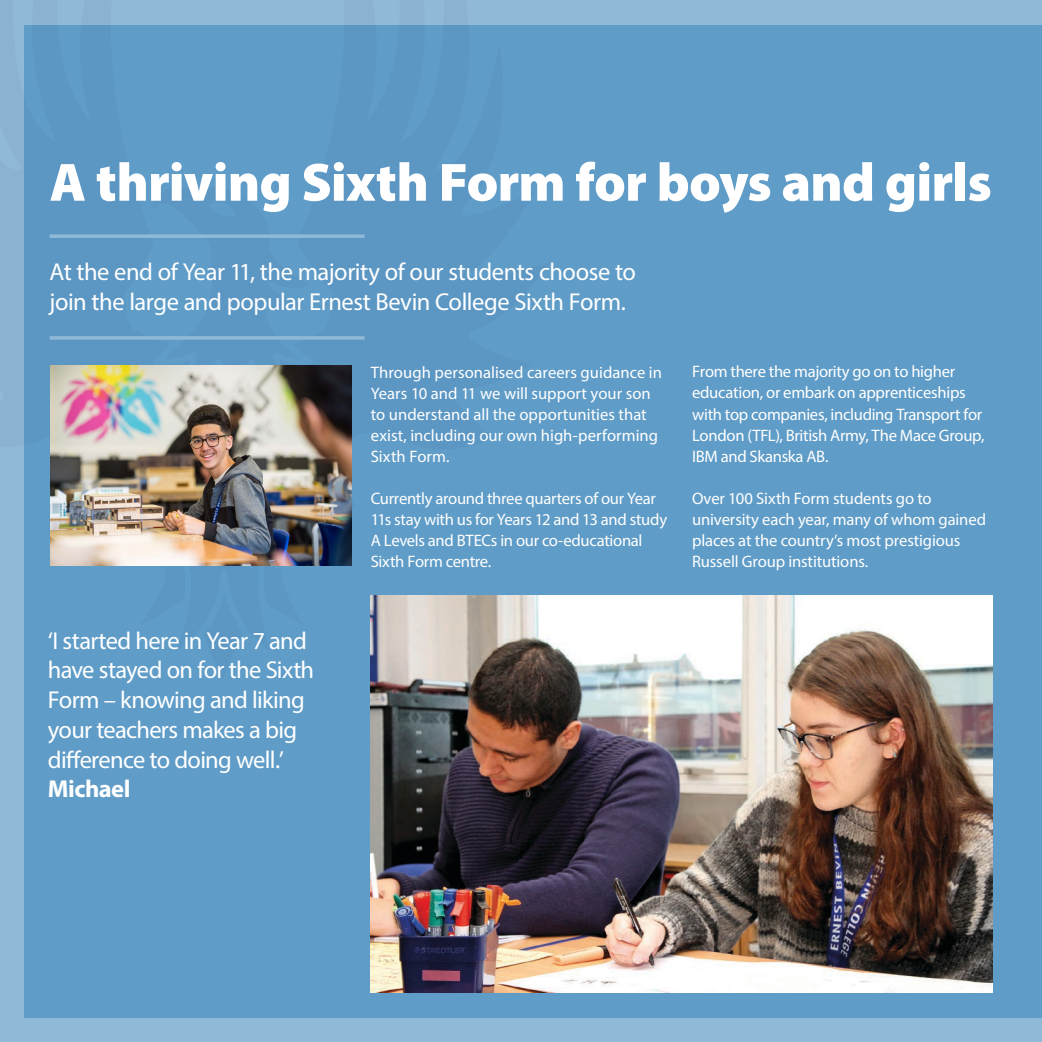
<style>
.page{position:relative;width:1042px;height:1042px;background:#90b9d7}
.page>*{position:absolute;margin:0;border:0;box-sizing:border-box;transform-origin:0 0}
.t1{font:900 54.25px "Myriad Pro";letter-spacing:-.015em;color:#fff}
.t2{font:24.5px/29.8px "Myriad Pro";letter-spacing:-.025em;color:#fff}
.t3{font:700 24.5px "Myriad Pro";letter-spacing:-.02em;color:#fff}
.t4{font:16.62px/21px "Myriad Pro";letter-spacing:-.015em;color:#fff}
</style>
<div class="page">
<div style="left:25px;top:25px;width:1017px;height:992px;background:#5f9cc7"></div>
<svg style="left:50px;top:234px;width:314px;height:4px"></svg>
<svg style="left:50px;top:336px;width:314px;height:4px"></svg>
<img style="left:371px;top:596px;width:621px;height:396px">
<img style="left:50px;top:365px;width:302px;height:200px">
<h1 class="t1" style="left:50px;top:146px;width:944px">A thriving Sixth Form for boys and girls</h1>
<h2 class="t2" style="left:50px;top:257px;width:588px">At the end of Year 11, the majority of our students choose to join the large and popular Ernest Bevin College Sixth Form.</h2>
<h2 class="t2" style="left:48px;top:625px;width:268px">‘I started here in Year 7 and have stayed on for the Sixth<br>Form – knowing and liking your teachers makes a big difference to doing well.’</h2>
<h2 class="t3" style="left:48px;top:773px;width:84px">Michael</h2>
<p class="t4" style="left:371px;top:362px;width:293px">Through personalised careers guidance in Years 10 and 11 we will support your son to understand all the opportunities that exist, including our own high-performing Sixth Form.</p>
<p class="t4" style="left:371px;top:488px;width:298px">Currently around three quarters of our Year 11s stay with us for Years 12 and 13 and study A Levels and BTECs in our co-educational Sixth Form centre.</p>
<p class="t4" style="left:692px;top:361px;width:294px">From there the majority go on to higher education, or embark on apprenticeships with top companies, including Transport for London (TFL), British Army, The Mace Group, IBM and Skanska AB.</p>
<p class="t4" style="left:692px;top:488px;width:295px">Over 100 Sixth Form students go to university each year, many of whom gained places at the country’s most prestigious Russell Group institutions.</p>
</div>
